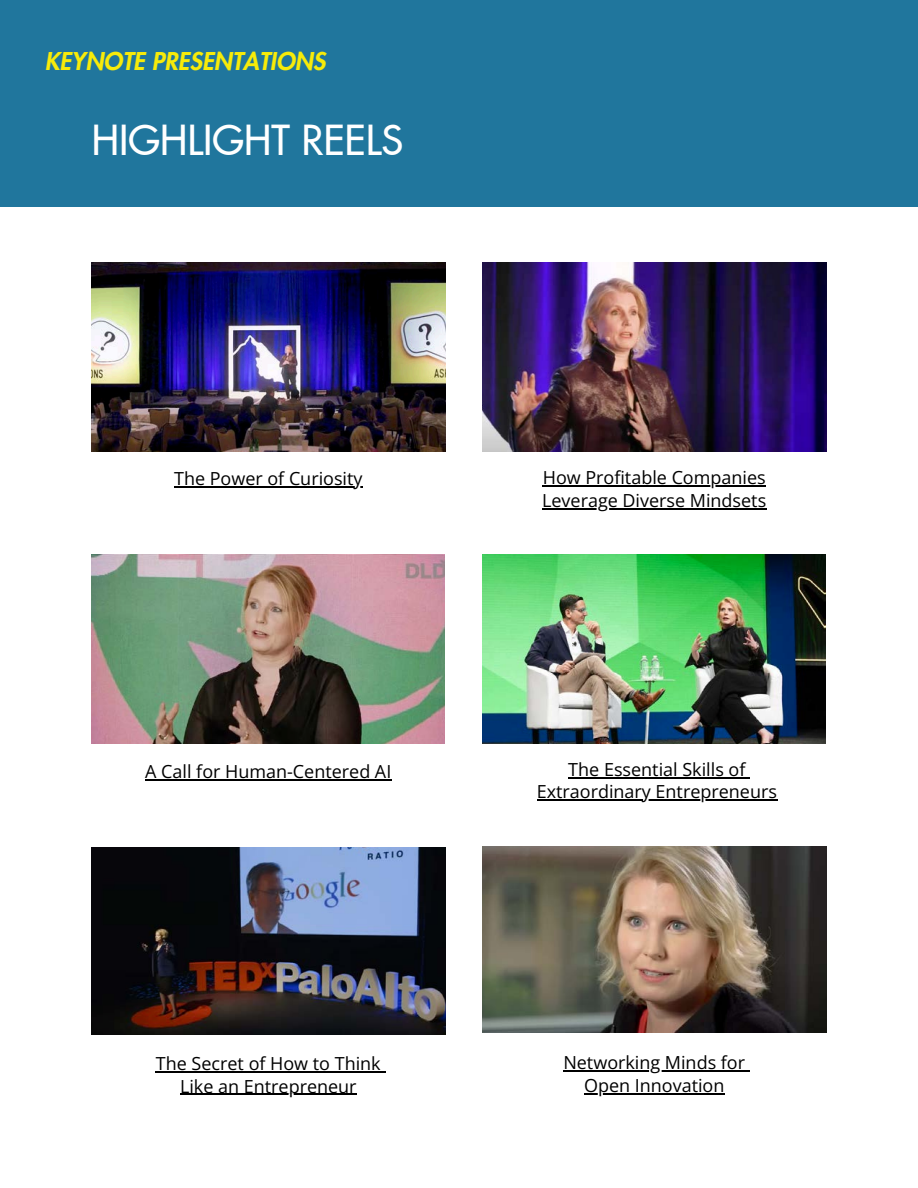
<style>
.page{position:relative;width:918px;height:1188px;background:#fff}
.page>*{position:absolute;margin:0;border:0;box-sizing:border-box;transform-origin:0 0}
.t1{font:500 40.5px "Futura LT Pro";color:#fff}
.t2{font:italic 800 24px "Futura LT Pro";color:#f7eb0a}
.t3{font:18px "Open Sans";color:#000}
</style>
<div class="page">
<img style="left:92px;top:263px;width:353px;height:189px">
<img style="left:92px;top:847px;width:353px;height:188px">
<img style="left:483px;top:555px;width:343px;height:188px">
<img style="left:483px;top:846px;width:343px;height:186px">
<div style="left:0;top:0;width:918px;height:207px;background:#20769d"></div>
<img style="left:483px;top:263px;width:343px;height:189px">
<img style="left:92px;top:555px;width:353px;height:188px">
<hr style="left:174px;top:486px;width:189px;height:2px;background:#000">
<hr style="left:156px;top:1071px;width:225px;height:1px;background:#000">
<hr style="left:180px;top:1094px;width:177px;height:1px;background:#000">
<hr style="left:568px;top:777px;width:178px;height:1px;background:#000">
<hr style="left:537px;top:800px;width:240px;height:1px;background:#000">
<hr style="left:563px;top:1071px;width:182px;height:1px;background:#000">
<hr style="left:584px;top:1093px;width:141px;height:1px;background:#000">
<hr style="left:543px;top:486px;width:223px;height:1px;background:#000">
<hr style="left:542px;top:508px;width:225px;height:1px;background:#000">
<hr style="left:145px;top:779px;width:247px;height:1px;background:#000">
<p class="t2" style="left:45px;top:50px;width:282px">KEYNOTE PRESENTATIONS</p>
<p class="t1" style="left:92px;top:121px;width:313px">HIGHLIGHT REELS</p>
<h2 class="t3" style="left:174px;top:466px;width:190px">The Power of Curiosity</h2>
<p class="t3" style="left:145px;top:759px;width:248px">A Call for Human-Centered AI</p>
<h1 class="t3" style="left:156px;top:1051px;width:226px">The Secret of How to Think</h1>
<p class="t3" style="left:180px;top:1073px;width:178px">Like an Entrepreneur</p>
<p class="t3" style="left:543px;top:465px;width:224px">How Profitable Companies</p>
<p class="t3" style="left:542px;top:488px;width:226px">Leverage Diverse Mindsets</p>
<p class="t3" style="left:568px;top:757px;width:179px">The Essential Skills of</p>
<p class="t3" style="left:537px;top:779px;width:242px">Extraordinary Entrepreneurs</p>
<p class="t3" style="left:563px;top:1050px;width:183px">Networking Minds for</p>
<p class="t3" style="left:584px;top:1073px;width:142px">Open Innovation</p>
</div>
